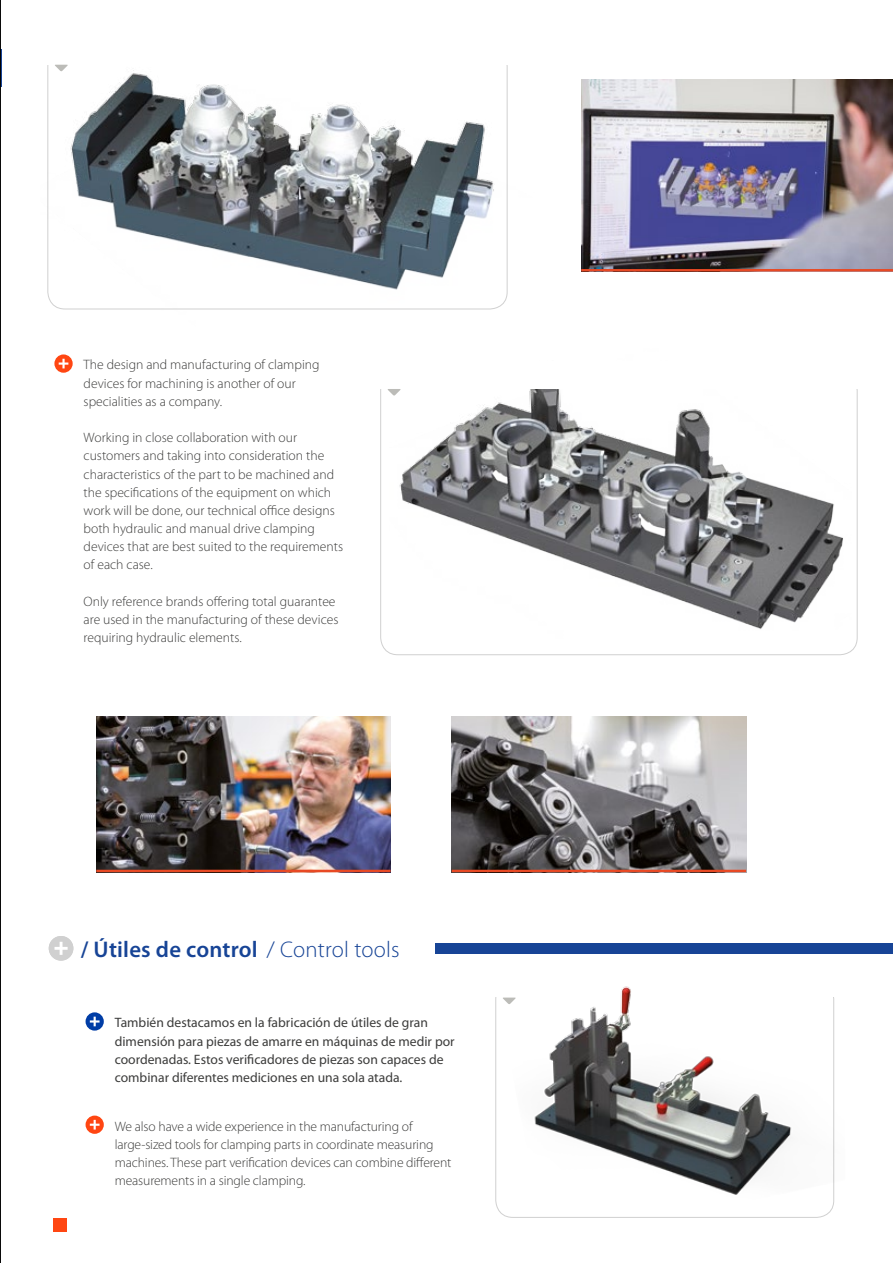
<style>
.page{position:relative;width:893px;height:1263px;background:#fff}
.page>*{position:absolute;margin:0;border:0;box-sizing:border-box;transform-origin:0 0}
.t1{font:600 22.65px "Myriad Pro";letter-spacing:.01em;color:#174496}
.t2{font:300 13.65px/18.1px "Myriad Pro";color:#3c3c3b}
.t3{font:13.65px/18.1px "Myriad Pro";color:#3c3c3b}
.s1{font-weight:300}
</style>
<div class="page">
<img style="left:399px;top:389px;width:444px;height:240px">
<img style="left:49px;top:65px;width:459px;height:245px">
<svg style="left:503px;top:997px;width:3px;height:5px"></svg>
<div style="left:435px;top:943px;width:458px;height:10px;background:#174496"></div>
<svg style="left:86px;top:1012px;width:18px;height:18px"></svg>
<svg style="left:86px;top:1115px;width:18px;height:19px"></svg>
<svg style="left:54px;top:354px;width:19px;height:19px"></svg>
<img style="left:506px;top:986px;width:329px;height:232px">
<div style="left:43px;top:930px;width:37px;height:37px;border:6px solid #fff;border-radius:50%"></div>
<svg style="left:49px;top:936px;width:24px;height:25px"></svg>
<svg style="left:54px;top:65px;width:14px;height:7px"></svg>
<svg style="left:387px;top:389px;width:14px;height:7px"></svg>
<img style="left:96px;top:717px;width:295px;height:153px">
<hr style="left:96px;top:870px;width:295px;height:2px;background:#e84924">
<img style="left:452px;top:717px;width:294px;height:153px">
<hr style="left:452px;top:870px;width:294px;height:2px;background:#e84924">
<img style="left:581px;top:80px;width:312px;height:189px">
<hr style="left:581px;top:269px;width:312px;height:2px;background:#e84924">
<div style="left:53px;top:1218px;width:14px;height:13px;background:#ff4612"></div>
<hr style="left:0;top:0;width:1px;height:1263px;background:#000">
<p class="t2" style="left:84px;top:356px;width:237px">The design and manufacturing of clamping devices for machining is another of our specialities as a company.</p>
<p class="t2" style="left:84px;top:429px;width:261px">Working in close collaboration with our customers and taking into consideration the characteristics of the part to be machined and the specifications of the equipment on which work will be done, our technical office designs both hydraulic and manual drive clamping devices that are best suited to the requirements of each case.</p>
<p class="t2" style="left:84px;top:592px;width:256px">Only reference brands offering total guarantee are used in the manufacturing of these devices requiring hydraulic elements.</p>
<h1 class="t1" style="left:81px;top:935px;width:320px">/ Útiles de control <span class="s1">/ Control tools</span></h1>
<p class="t3" style="left:115px;top:1013px;width:341px">También destacamos en la fabricación de útiles de gran dimensión para piezas de amarre en máquinas de medir por coordenadas. Estos verificadores de piezas son capaces de combinar diferentes mediciones en una sola atada.</p>
<p class="t2" style="left:115px;top:1117px;width:338px">We also have a wide experience in the manufacturing of large-sized tools for clamping parts in coordinate measuring machines. These part verification devices can combine different measurements in a single clamping.</p>
</div>
